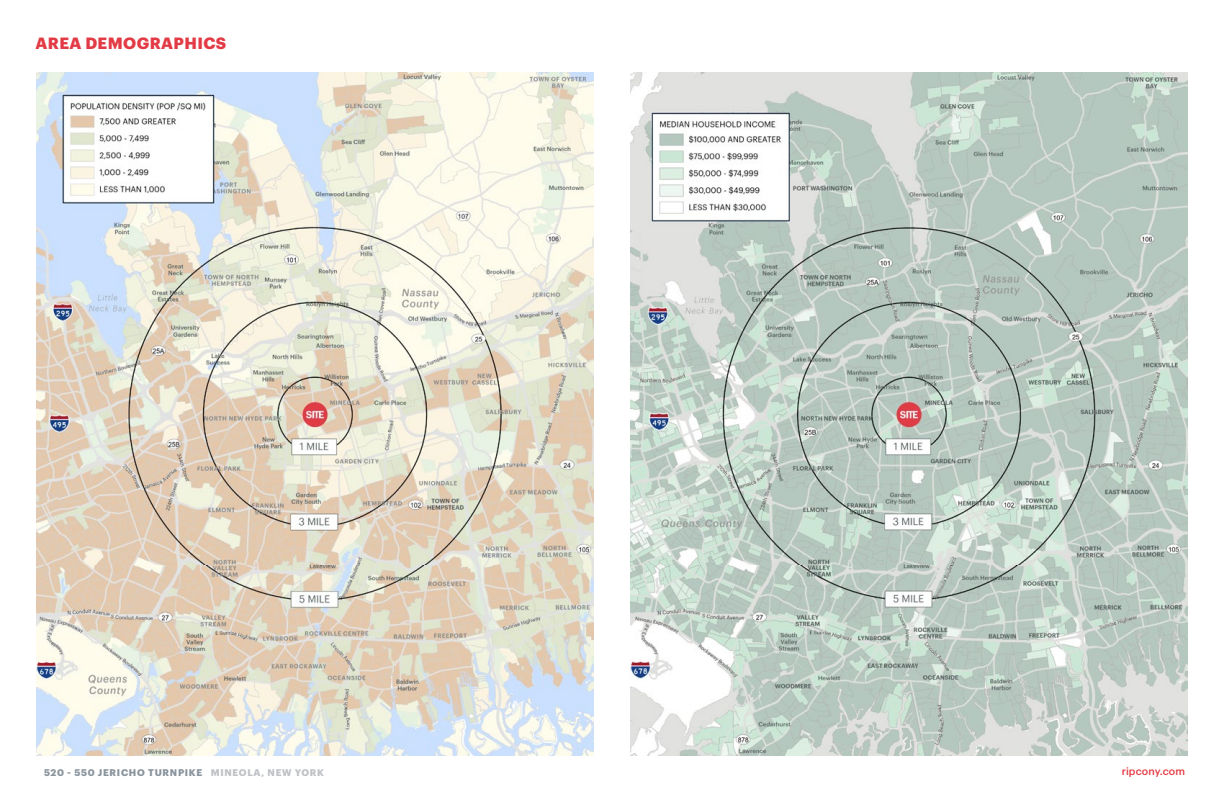
<style>
.page{position:relative;width:1224px;height:792px;background:#fff}
.page>*{position:absolute;margin:0;border:0;box-sizing:border-box;transform-origin:0 0}
.t1{font:700 16px "Graphik";letter-spacing:.025em;color:#e33b45}
.t2{font:500 10.5px "Graphik";letter-spacing:.01em;color:#e33b45}
.t3{font:700 9.5px "Graphik";letter-spacing:.075em;color:#8a949d}
.s1{color:#bfc2c6}
</style>
<div class="page">
<img style="left:36px;top:72px;width:558px;height:684px">
<img style="left:630px;top:72px;width:558px;height:684px">
<h1 class="t1" style="left:36px;top:31px;width:192px">AREA DEMOGRAPHICS</h1>
<p class="t3" style="left:44px;top:765px;width:282px">520 - 550 JERICHO TURNPIKE <span class="s1">MINEOLA, NEW YORK</span></p>
<p class="t2" style="left:1122px;top:763px;width:65px">ripcony.com</p>
</div>
